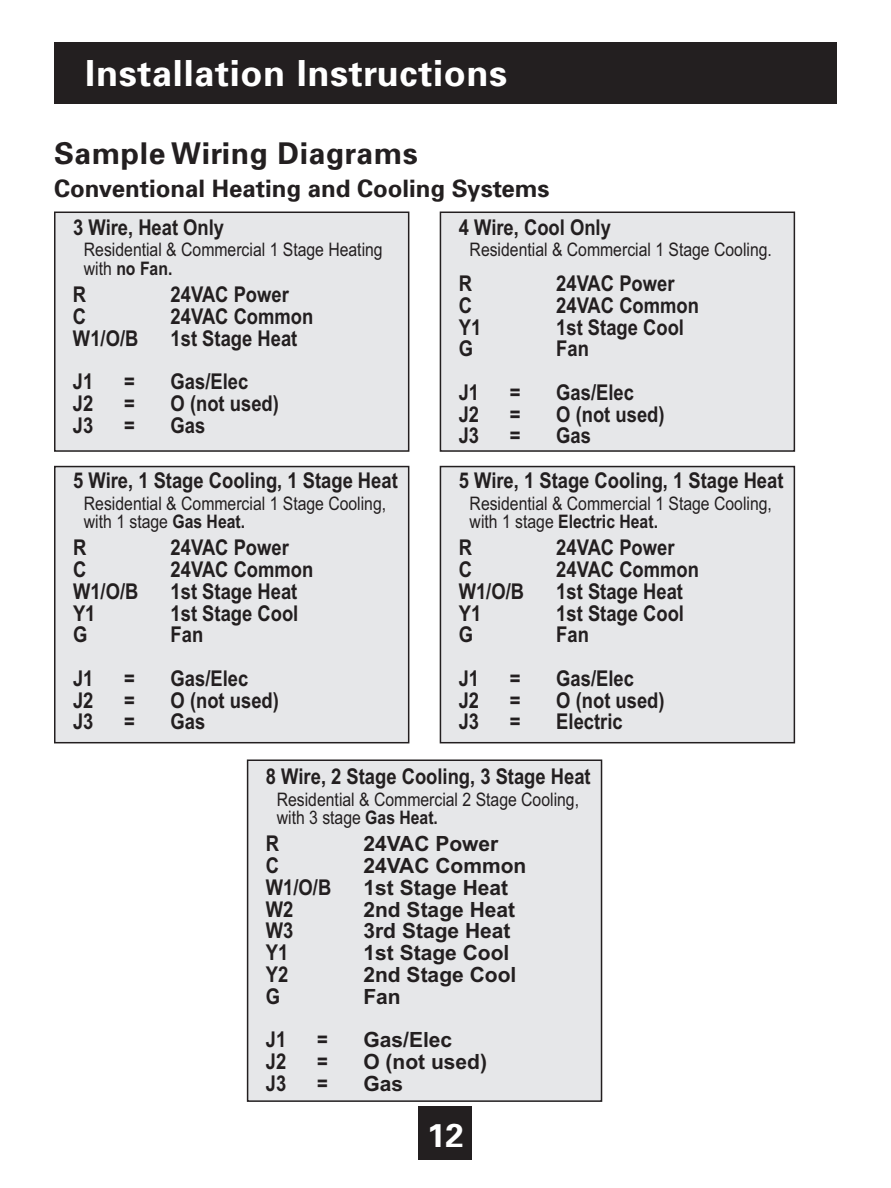
<style>
.page{position:relative;width:891px;height:1188px;background:#fff}
.page>*{position:absolute;margin:0;border:0;box-sizing:border-box;transform-origin:0 0}
.t1{font:700 36px "Univers";letter-spacing:.02em;color:#fff}
.t2{font:700 33px "Univers";color:#fff}
.t3{font:700 30px "Univers";letter-spacing:.02em;color:#231f20}
.t4{font:700 24px "Univers";color:#231f20}
.t5{font:700 21.9px/21.9px "Arial";color:#231f20;scale:.85 1}
.t6{font:700 21px/21.9px "Arial";color:#231f20}
.t7{font:18.6px/18.6px "Arial";color:#231f20;scale:.85 1}
.s1{font-weight:700}
</style>
<div class="page">
<div style="left:418px;top:1106px;width:54px;height:54px;background:#231f20"></div>
<div style="left:54px;top:42px;width:783px;height:62px;background:#231f20"></div>
<div style="left:55px;top:212px;width:354px;height:239px;background:#e6e7e9"></div>
<div style="left:54px;top:212px;width:355px;height:240px;border:2px solid #231f20"></div>
<div style="left:440px;top:212px;width:354px;height:239px;background:#e6e7e9"></div>
<div style="left:440px;top:212px;width:355px;height:240px;border:2px solid #231f20"></div>
<div style="left:55px;top:467px;width:354px;height:276px;background:#e6e7e9"></div>
<div style="left:54px;top:466px;width:355px;height:277px;border:2px solid #231f20"></div>
<div style="left:440px;top:466px;width:355px;height:277px;background:#e6e7e9;border:2px solid #231f20"></div>
<div style="left:247px;top:760px;width:355px;height:342px;background:#e6e7e9;border:2px solid #231f20"></div>
<h1 class="t1" style="left:85px;top:51px;width:423px">Installation Instructions</h1>
<h3 class="t3" style="left:54px;top:135px;width:365px">Sample Wiring Diagrams</h3>
<p class="t4" style="left:54px;top:174px;width:497px">Conventional Heating and Cooling Systems</p>
<p class="t5" style="left:73px;top:217px;width:179px">3 Wire, Heat Only</p>
<p class="t7" style="left:84px;top:241px;width:353px">Residential &amp; Commercial 1 Stage Heating with <span class="s1">no Fan.</span></p>
<p class="t5" style="left:73px;top:284px;width:78px">R<br>C<br>W1/O/B</p>
<p class="t5" style="left:73px;top:371px;width:26px">J1</p>
<p class="t5" style="left:124px;top:371px;width:14px">=</p>
<p class="t5" style="left:73px;top:393px;width:26px">J2</p>
<p class="t5" style="left:124px;top:393px;width:14px">=</p>
<p class="t5" style="left:73px;top:415px;width:26px">J3</p>
<p class="t5" style="left:124px;top:415px;width:14px">=</p>
<p class="t5" style="left:171px;top:284px;width:169px">24VAC Power<br>24VAC Common<br>1st Stage Heat</p>
<p class="t5" style="left:171px;top:371px;width:129px">Gas/Elec<br>O (not used)<br>Gas</p>
<p class="t5" style="left:459px;top:217px;width:181px">4 Wire, Cool Only</p>
<p class="t5" style="left:459px;top:273px;width:28px">R<br>C<br>Y1<br>G</p>
<p class="t5" style="left:459px;top:382px;width:26px">J1</p>
<p class="t5" style="left:510px;top:382px;width:14px">=</p>
<p class="t5" style="left:459px;top:404px;width:26px">J2</p>
<p class="t5" style="left:510px;top:404px;width:14px">=</p>
<p class="t5" style="left:459px;top:425px;width:26px">J3</p>
<p class="t5" style="left:510px;top:425px;width:14px">=</p>
<p class="t7" style="left:470px;top:241px;width:357px">Residential &amp; Commercial 1 Stage Cooling.</p>
<p class="t5" style="left:556px;top:273px;width:169px">24VAC Power<br>24VAC Common<br>1st Stage Cool<br>Fan</p>
<p class="t5" style="left:556px;top:382px;width:129px">Gas/Elec<br>O (not used)<br>Gas</p>
<p class="t5" style="left:73px;top:470px;width:384px">5 Wire, 1 Stage Cooling, 1 Stage Heat</p>
<p class="t5" style="left:459px;top:470px;width:384px">5 Wire, 1 Stage Cooling, 1 Stage Heat</p>
<p class="t7" style="left:84px;top:494px;width:357px">Residential &amp; Commercial 1 Stage Cooling, with 1 stage <span class="s1">Gas Heat.</span></p>
<p class="t7" style="left:470px;top:494px;width:357px">Residential &amp; Commercial 1 Stage Cooling, with 1 stage <span class="s1">Electric Heat.</span></p>
<p class="t5" style="left:73px;top:538px;width:78px">R<br>C<br>W1/O/B<br>Y1<br>G</p>
<p class="t5" style="left:73px;top:668px;width:26px">J1</p>
<p class="t5" style="left:124px;top:668px;width:14px">=</p>
<p class="t5" style="left:73px;top:690px;width:26px">J2</p>
<p class="t5" style="left:124px;top:690px;width:14px">=</p>
<p class="t5" style="left:73px;top:712px;width:26px">J3</p>
<p class="t5" style="left:124px;top:712px;width:14px">=</p>
<p class="t5" style="left:171px;top:538px;width:169px">24VAC Power<br>24VAC Common<br>1st Stage Heat<br>1st Stage Cool<br>Fan</p>
<p class="t5" style="left:171px;top:668px;width:129px">Gas/Elec<br>O (not used)<br>Gas</p>
<p class="t5" style="left:459px;top:538px;width:78px">R<br>C<br>W1/O/B<br>Y1<br>G</p>
<p class="t5" style="left:459px;top:668px;width:26px">J1</p>
<p class="t5" style="left:510px;top:668px;width:14px">=</p>
<p class="t5" style="left:459px;top:690px;width:26px">J2</p>
<p class="t5" style="left:510px;top:690px;width:14px">=</p>
<p class="t5" style="left:459px;top:712px;width:26px">J3</p>
<p class="t5" style="left:510px;top:712px;width:14px">=</p>
<p class="t5" style="left:556px;top:538px;width:169px">24VAC Power<br>24VAC Common<br>1st Stage Heat<br>1st Stage Cool<br>Fan</p>
<p class="t5" style="left:556px;top:668px;width:129px">Gas/Elec<br>O (not used)<br>Electric</p>
<p class="t5" style="left:266px;top:766px;width:384px">8 Wire, 2 Stage Cooling, 3 Stage Heat</p>
<p class="t7" style="left:277px;top:790px;width:357px">Residential &amp; Commercial 2 Stage Cooling, with 3 stage <span class="s1">Gas Heat.</span></p>
<p class="t5" style="left:266px;top:833px;width:78px">R<br>C<br>W1/O/B<br>W2<br>W3<br>Y1<br>Y2<br>G</p>
<p class="t5" style="left:266px;top:1029px;width:26px">J1</p>
<p class="t5" style="left:317px;top:1029px;width:14px">=</p>
<p class="t5" style="left:266px;top:1051px;width:26px">J2</p>
<p class="t5" style="left:317px;top:1051px;width:14px">=</p>
<p class="t5" style="left:266px;top:1073px;width:26px">J3</p>
<p class="t5" style="left:317px;top:1073px;width:14px">=</p>
<p class="t6" style="left:363px;top:834px;width:164px">24VAC Power<br>24VAC Common<br>1st Stage Heat<br>2nd Stage Heat<br>3rd Stage Heat<br>1st Stage Cool<br>2nd Stage Cool<br>Fan</p>
<p class="t6" style="left:363px;top:1029px;width:125px">Gas/Elec<br>O (not used)<br>Gas</p>
<h2 class="t2" style="left:427px;top:1115px;width:38px">12</h2>
</div>
